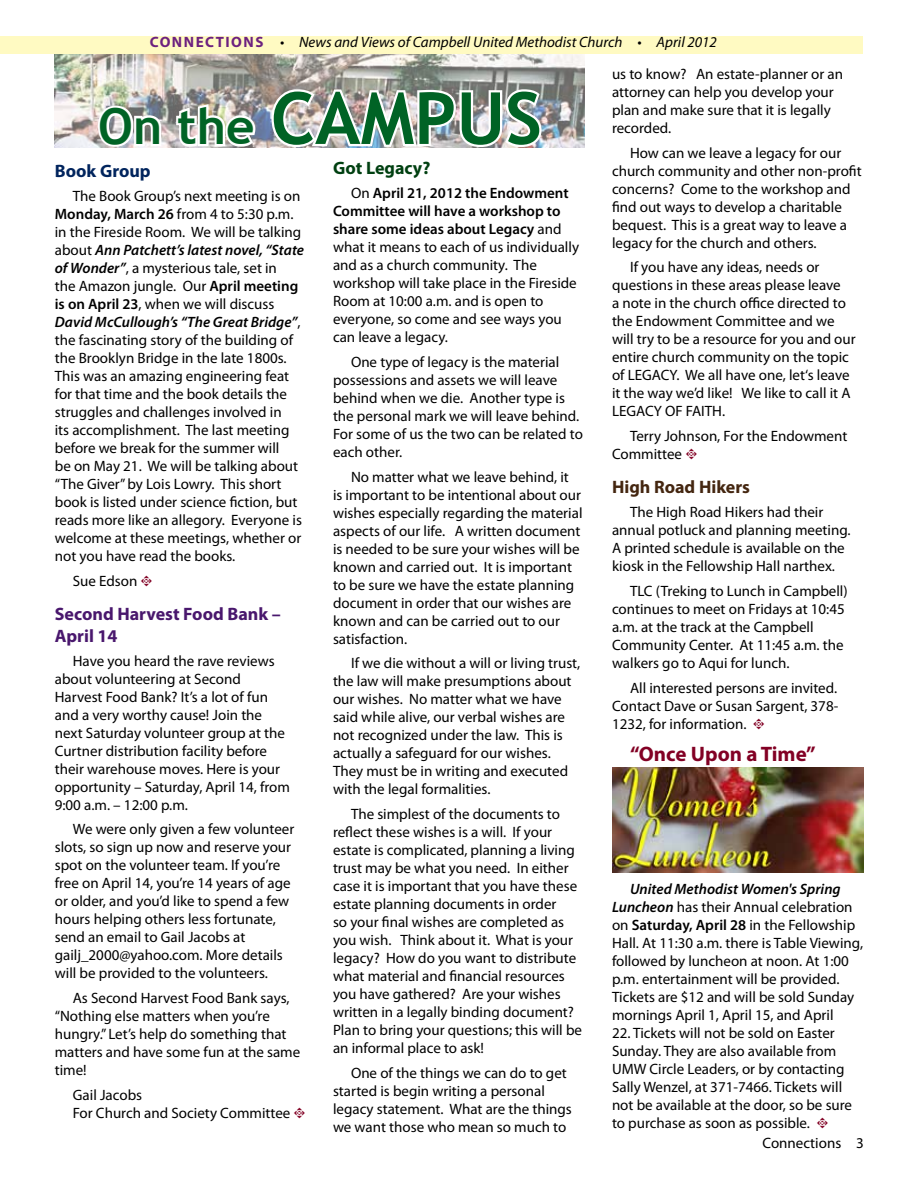
<style>
.page{position:relative;width:918px;height:1188px;background:#fff}
.page>*{position:absolute;margin:0;border:0;box-sizing:border-box;transform-origin:0 0}
.t1{font:700 72px "Trebuchet MS";color:#006325}
.t2{font:700 21px "Myriad Pro";color:#820024}
.t3{font:700 18px/21.6px "Myriad Pro";color:#49176d}
.t4{font:700 18px "Myriad Pro";color:#442610}
.t5{font:700 18px "Myriad Pro";color:#004011}
.t6{font:700 18px "Myriad Pro";color:#00245d}
.t7{font:15px/18px "Myriad Pro";color:#000}
.t8{font:italic 15px/31.5px "Myriad Pro";color:#000}
.s1{font-weight:700;font-style:normal;color:#6c217f}
.s2{font-style:normal}
.s3{font-family:"Type Embellishments One Let Plain";color:#820024}
.s4{font-size:49.5px}
.s5{font-weight:600}
.s6{font-weight:600;font-style:italic}
</style>
<div class="page">
<div style="left:0;top:36px;width:863px;height:18px;background:#fffac2"></div>
<img style="left:54px;top:54px;width:531px;height:93px">
<svg style="left:95px;top:103px;width:69px;height:45px"></svg>
<img style="left:174px;top:101px;width:84px;height:47px">
<img style="left:269px;top:87px;width:275px;height:61px">
<img style="left:612px;top:767px;width:252px;height:106px">
<p class="t8" style="left:612px;top:26px;width:233px;text-indent:-462px"><span class="s1">CONNECTIONS</span> • News and Views of Campbell United Methodist Church • April 2012<br><span class="s2">us to know? An estate-planner or an</span></p>
<p class="t7" style="left:612px;top:82px;width:223px">attorney can help you develop your plan and make sure that it is legally recorded.</p>
<p class="t7" style="left:612px;top:143px;width:251px;text-indent:18px">How can we leave a legacy for our church community and other non-profit concerns? Come to the workshop and find out ways to develop a charitable bequest. This is a great way to leave a legacy for the church and others.</p>
<p class="t7" style="left:612px;top:258px;width:245px;text-indent:18px">If you have any ideas, needs or questions in these areas please leave<br>a note in the church office directed to the Endowment Committee and we will try to be a resource for you and our entire church community on the topic of LEGACY. We all have one, let‘s leave it the way we’d like! We like to call it A LEGACY OF FAITH.</p>
<p class="t7" style="left:612px;top:427px;width:237px;text-indent:18px">Terry Johnson, For the Endowment<br>Committee <span class="s3">t</span></p>
<p class="t4" style="left:612px;top:476px;width:140px">High Road Hikers</p>
<p class="t7" style="left:612px;top:503px;width:240px;text-indent:18px">The High Road Hikers had their annual potluck and planning meeting.<br>A printed schedule is available on the kiosk in the Fellowship Hall narthex.</p>
<p class="t7" style="left:612px;top:582px;width:237px;text-indent:18px">TLC (Treking to Lunch in Campbell) continues to meet on Fridays at 10:45 a.m. at the track at the Campbell Community Center. At 11:45 a.m. the walkers go to Aqui for lunch.</p>
<p class="t7" style="left:612px;top:679px;width:228px;text-align:justify;text-indent:18px">All interested persons are invited.<br>Contact Dave or Susan Sargent, 378- 1232, for information. <span class="s3">t</span></p>
<h2 class="t2" style="left:630px;top:740px;width:187px">“Once Upon a Time”</h2>
<h1 class="t1" style="left:98px;top:73px;width:445px"><span class="s4">On the</span> CAMPUS</h1>
<p class="t6" style="left:55px;top:159px;width:97px">Book Group</p>
<p class="t7" style="left:55px;top:187px;width:251px;text-indent:18px">The Book Group’s next meeting is on <span class="s5">Monday, March 26</span> from 4 to 5:30 p.m. in the Fireside Room. We will be talking about <span class="s6">Ann Patchett’s latest novel, “State of Wonder”</span>, a mysterious tale, set in<br>the Amazon jungle. Our <span class="s5">April meeting is on April 23</span>, when we will discuss <span class="s6">David McCullough’s “The Great Bridge”</span>, the fascinating story of the building of the Brooklyn Bridge in the late 1800s.<br>This was an amazing engineering feat for that time and the book details the struggles and challenges involved in<br>its accomplishment. The last meeting before we break for the summer will<br>be on May 21. We will be talking about “The Giver” by Lois Lowry. This short book is listed under science fiction, but reads more like an allegory. Everyone is welcome at these meetings, whether or not you have read the books.</p>
<p class="t7" style="left:73px;top:571px;width:81px">Sue Edson <span class="s3">t</span></p>
<p class="t3" style="left:55px;top:603px;width:228px">Second Harvest Food Bank –<br>April 14</p>
<p class="t7" style="left:55px;top:651px;width:237px;text-indent:18px">Have you heard the rave reviews about volunteering at Second Harvest Food Bank? It’s a lot of fun and a very worthy cause! Join the next Saturday volunteer group at the Curtner distribution facility before their warehouse moves. Here is your opportunity – Saturday, April 14, from 9:00 a.m. – 12:00 p.m.</p>
<p class="t7" style="left:55px;top:820px;width:241px;text-indent:18px">We were only given a few volunteer slots, so sign up now and reserve your spot on the volunteer team. If you’re free on April 14, you’re 14 years of age or older, and you’d like to spend a few hours helping others less fortunate, send an email to Gail Jacobs at gailj_2000@yahoo.com. More details will be provided to the volunteers.</p>
<p class="t7" style="left:55px;top:989px;width:247px;text-indent:18px">As Second Harvest Food Bank says, “Nothing else matters when you’re hungry.” Let’s help do something that matters and have some fun at the same time!</p>
<p class="t7" style="left:73px;top:1086px;width:234px">Gail Jacobs<br>For Church and Society Committee <span class="s3">t</span></p>
<p class="t5" style="left:333px;top:156px;width:99px">Got Legacy?</p>
<p class="t7" style="left:333px;top:184px;width:248px;text-indent:18px">On <span class="s5">April 21, 2012 the Endowment<br>Committee will have a workshop to share some ideas about Legacy</span> and what it means to each of us individually and as a church community. The workshop will take place in the Fireside<br>Room at 10:00 a.m. and is open to everyone, so come and see ways you can leave a legacy.</p>
<p class="t7" style="left:333px;top:352px;width:251px;text-indent:18px">One type of legacy is the material possessions and assets we will leave behind when we die. Another type is the personal mark we will leave behind.<br>For some of us the two can be related to each other.</p>
<p class="t7" style="left:333px;top:467px;width:251px;text-indent:18px">No matter what we leave behind, it<br>is important to be intentional about our wishes especially regarding the material aspects of our life. A written document is needed to be sure your wishes will be known and carried out. It is important to be sure we have the estate planning document in order that our wishes are known and can be carried out to our satisfaction.</p>
<p class="t7" style="left:333px;top:654px;width:249px;text-indent:18px">If we die without a will or living trust, the law will make presumptions about our wishes. No matter what we have said while alive, our verbal wishes are not recognized under the law. This is actually a safeguard for our wishes.<br>They must be in writing and executed with the legal formalities.</p>
<p class="t7" style="left:333px;top:805px;width:251px;text-indent:18px">The simplest of the documents to reflect these wishes is a will. If your estate is complicated, planning a living trust may be what you need. In either case it is important that you have these estate planning documents in order<br>so your final wishes are completed as you wish. Think about it. What is your legacy? How do you want to distribute what material and financial resources you have gathered? Are your wishes written in a legally binding document?<br>Plan to bring your questions; this will be an informal place to ask!</p>
<p class="t7" style="left:333px;top:1063px;width:240px;text-indent:18px">One of the things we can do to get started is begin writing a personal legacy statement. What are the things we want those who mean so much to</p>
<p class="t7" style="left:612px;top:879px;width:253px;text-indent:18px"><span class="s6">United Methodist Women's Spring Luncheon</span> has their Annual celebration on <span class="s5">Saturday, April 28</span> in the Fellowship Hall. At 11:30 a.m. there is Table Viewing, followed by luncheon at noon. At 1:00 p.m. entertainment will be provided.<br>Tickets are $12 and will be sold Sunday mornings April 1, April 15, and April</p>
<p class="t7" style="left:612px;top:1023px;width:242px">22. Tickets will not be sold on Easter Sunday. They are also available from UMW Circle Leaders, or by contacting Sally Wenzel, at 371-7466. Tickets will not be available at the door, so be sure to purchase as soon as possible. <span class="s3">t</span></p>
<p class="t7" style="left:762px;top:1134px;width:103px">Connections 3</p>
</div>
